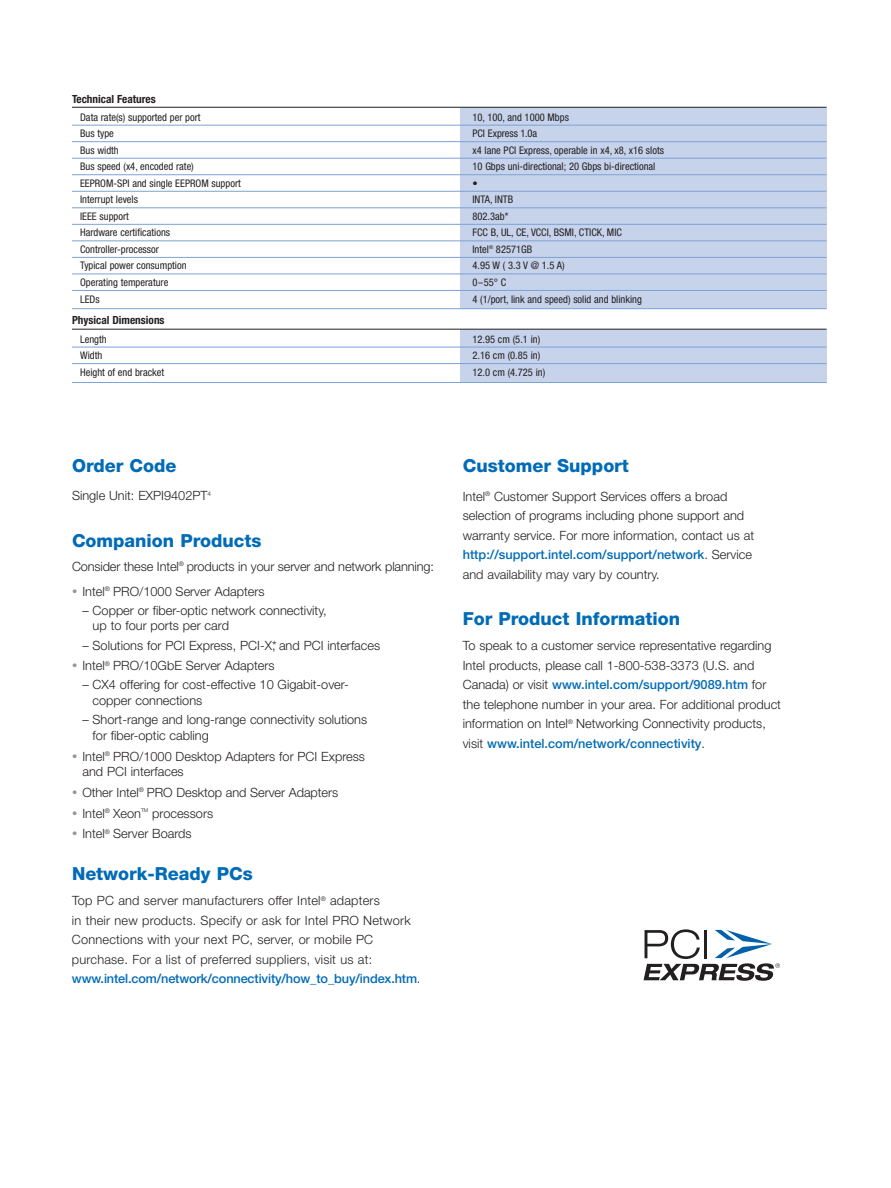
<style>
.page{position:relative;width:891px;height:1188px;background:#fff}
.page>*{position:absolute;margin:0;border:0;box-sizing:border-box;transform-origin:0 0}
.t1{font:800 18px "Helvetica Neue";color:#006bb6}
.t2{font:300 12.75px/19.5px "Helvetica Neue";color:#231f20}
.t3{font:700 condensed 11.25px "Helvetica Neue";color:#231f20}
.t4{font:condensed 10.5px "Helvetica Neue";color:#231f20}
.t5{font:300 5.25px "Helvetica Neue";color:#231f20}
.s1{font-size:10.5px;color:#939598}
.s2{font-weight:500;color:#006bb6}
</style>
<div class="page">
<div style="left:460px;top:107px;width:367px;height:202px;background:#c6d3eb"></div>
<div style="left:460px;top:329px;width:367px;height:54px;background:#c6d3eb"></div>
<hr style="left:72px;top:107px;width:754px;height:1px;background:#231f20">
<hr style="left:72px;top:125px;width:754px;height:1px;background:#7da2d4">
<hr style="left:72px;top:141px;width:754px;height:1px;background:#7da2d4">
<hr style="left:72px;top:158px;width:754px;height:1px;background:#7da2d4">
<hr style="left:72px;top:174px;width:754px;height:1px;background:#7da2d4">
<hr style="left:72px;top:191px;width:754px;height:1px;background:#7da2d4">
<hr style="left:72px;top:207px;width:754px;height:1px;background:#7da2d4">
<hr style="left:72px;top:224px;width:754px;height:1px;background:#7da2d4">
<hr style="left:72px;top:240px;width:754px;height:1px;background:#7da2d4">
<hr style="left:72px;top:257px;width:754px;height:1px;background:#7da2d4">
<hr style="left:72px;top:274px;width:754px;height:1px;background:#7da2d4">
<hr style="left:72px;top:290px;width:754px;height:1px;background:#7da2d4">
<hr style="left:72px;top:308px;width:754px;height:1px;background:#7da2d4">
<hr style="left:72px;top:329px;width:754px;height:1px;background:#231f20">
<hr style="left:72px;top:347px;width:754px;height:1px;background:#7da2d4">
<hr style="left:72px;top:363px;width:754px;height:1px;background:#7da2d4">
<hr style="left:72px;top:382px;width:754px;height:1px;background:#7da2d4">
<svg style="left:644px;top:929px;width:136px;height:52px"></svg>
<p class="t3" style="left:72px;top:94px;width:85px">Technical Features</p>
<p class="t4" style="left:80px;top:113px;width:122px">Data rate(s) supported per port</p>
<p class="t4" style="left:473px;top:113px;width:98px">10, 100, and 1000 Mbps</p>
<p class="t4" style="left:80px;top:130px;width:35px">Bus type</p>
<p class="t4" style="left:472px;top:130px;width:66px">PCI Express 1.0a</p>
<p class="t4" style="left:80px;top:146px;width:40px">Bus width</p>
<p class="t4" style="left:472px;top:146px;width:193px">x4 lane PCI Express, operable in x4, x8, x16 slots</p>
<p class="t4" style="left:80px;top:163px;width:115px">Bus speed (x4, encoded rate)</p>
<p class="t4" style="left:473px;top:163px;width:184px">10 Gbps uni-directional; 20 Gbps bi-directional</p>
<p class="t4" style="left:80px;top:179px;width:162px">EEPROM-SPI and single EEPROM support</p>
<p class="t4" style="left:473px;top:179px;width:7px">•</p>
<p class="t4" style="left:80px;top:196px;width:59px">Interrupt levels</p>
<p class="t4" style="left:473px;top:196px;width:42px">INTA, INTB</p>
<p class="t4" style="left:80px;top:212px;width:50px">IEEE support</p>
<p class="t4" style="left:472px;top:212px;width:37px">802.3ab*</p>
<p class="t4" style="left:80px;top:229px;width:92px">Hardware certifications</p>
<p class="t4" style="left:472px;top:229px;width:151px">FCC B, UL, CE, VCCI, BSMI, CTICK, MIC</p>
<p class="t4" style="left:80px;top:245px;width:80px">Controller-processor</p>
<p class="t4" style="left:472px;top:245px;width:61px">Intel<sup>®</sup> 82571GB</p>
<p class="t4" style="left:80px;top:262px;width:108px">Typical power consumption</p>
<p class="t4" style="left:473px;top:262px;width:94px">4.95 W ( 3.3 V @ 1.5 A)</p>
<p class="t4" style="left:80px;top:278px;width:90px">Operating temperature</p>
<p class="t4" style="left:473px;top:278px;width:35px">0–55° C</p>
<p class="t4" style="left:80px;top:295px;width:21px">LEDs</p>
<p class="t4" style="left:472px;top:295px;width:171px">4 (1/port, link and speed) solid and blinking</p>
<p class="t3" style="left:72px;top:316px;width:94px">Physical Dimensions</p>
<p class="t4" style="left:80px;top:335px;width:28px">Length</p>
<p class="t4" style="left:472px;top:335px;width:69px">12.95 cm (5.1 in)</p>
<p class="t4" style="left:80px;top:352px;width:24px">Width</p>
<p class="t4" style="left:472px;top:352px;width:69px">2.16 cm (0.85 in)</p>
<p class="t4" style="left:80px;top:368px;width:86px">Height of end bracket</p>
<p class="t4" style="left:473px;top:368px;width:74px">12.0 cm (4.725 in)</p>
<h1 class="t1" style="left:72px;top:459px;width:106px">Order Code</h1>
<p class="t2" style="left:72px;top:487px;width:141px">Single Unit: EXPI9402PT<sup>4</sup></p>
<h1 class="t1" style="left:72px;top:534px;width:191px">Companion Products</h1>
<p class="t2" style="left:72px;top:558px;width:363px">Consider these Intel<sup>®</sup> products in your server and network planning:</p>
<p class="t2" style="left:72px;top:583px;width:194px"><span class="s1">•</span> Intel<sup>®</sup> PRO/1000 Server Adapters</p>
<p class="t2" style="left:93px;top:604px;width:236px;line-height:15.8px;text-indent:-10px">– Copper or fiber-optic network connectivity, up to four ports per card</p>
<p class="t2" style="left:82px;top:637px;width:299px">– Solutions for PCI Express, PCI-X*, and PCI interfaces</p>
<p class="t2" style="left:72px;top:657px;width:204px"><span class="s1">•</span> Intel<sup>®</sup> PRO/10GbE Server Adapters</p>
<p class="t2" style="left:93px;top:678px;width:258px;line-height:15.8px;text-indent:-10px">– CX4 offering for cost-effective 10 Gigabit-over&shy;copper connections</p>
<p class="t2" style="left:93px;top:713px;width:276px;line-height:15.8px;text-indent:-10px">– Short-range and long-range connectivity solutions for fiber-optic cabling</p>
<p class="t2" style="left:82px;top:749px;width:284px;line-height:15.8px;text-indent:-10px"><span class="s1">•</span> Intel<sup>®</sup> PRO/1000 Desktop Adapters for PCI Express and PCI interfaces</p>
<p class="t2" style="left:72px;top:784px;width:268px"><span class="s1">•</span> Other Intel<sup>®</sup> PRO Desktop and Server Adapters</p>
<p class="t2" style="left:72px;top:804px;width:71px"><span class="s1">•</span> Intel<sup>®</sup> Xeon</p>
<p class="t5" style="left:141px;top:809px;width:9px">TM</p>
<p class="t2" style="left:152px;top:804px;width:62px">processors</p>
<p class="t2" style="left:72px;top:825px;width:121px"><span class="s1">•</span> Intel<sup>®</sup> Server Boards</p>
<h1 class="t1" style="left:72px;top:867px;width:182px">Network-Ready PCs</h1>
<p class="t2" style="left:72px;top:892px;width:350px">Top PC and server manufacturers offer Intel<sup>®</sup> adapters<br>in their new products. Specify or ask for Intel PRO Network Connections with your next PC, server, or mobile PC purchase. For a list of preferred suppliers, visit us at: <span class="s2">www.intel.com/network/connectivity/how_to_buy/index.htm</span>.</p>
<h1 class="t1" style="left:463px;top:459px;width:168px">Customer Support</h1>
<p class="t2" style="left:463px;top:488px;width:293px">Intel<sup>®</sup> Customer Support Services offers a broad selection of programs including phone support and warranty service. For more information, contact us at <span class="s2">http://support.intel.com/support/network</span>. Service and availability may vary by country.</p>
<h1 class="t1" style="left:463px;top:612px;width:219px">For Product Information</h1>
<p class="t2" style="left:463px;top:637px;width:320px">To speak to a customer service representative regarding Intel products, please call 1-800-538-3373 (U.S. and Canada) or visit <span class="s2">www.intel.com/support/9089.htm</span> for the telephone number in your area. For additional product information on Intel<sup>®</sup> Networking Connectivity products, visit <span class="s2">www.intel.com/network/connectivity</span>.</p>
</div>
